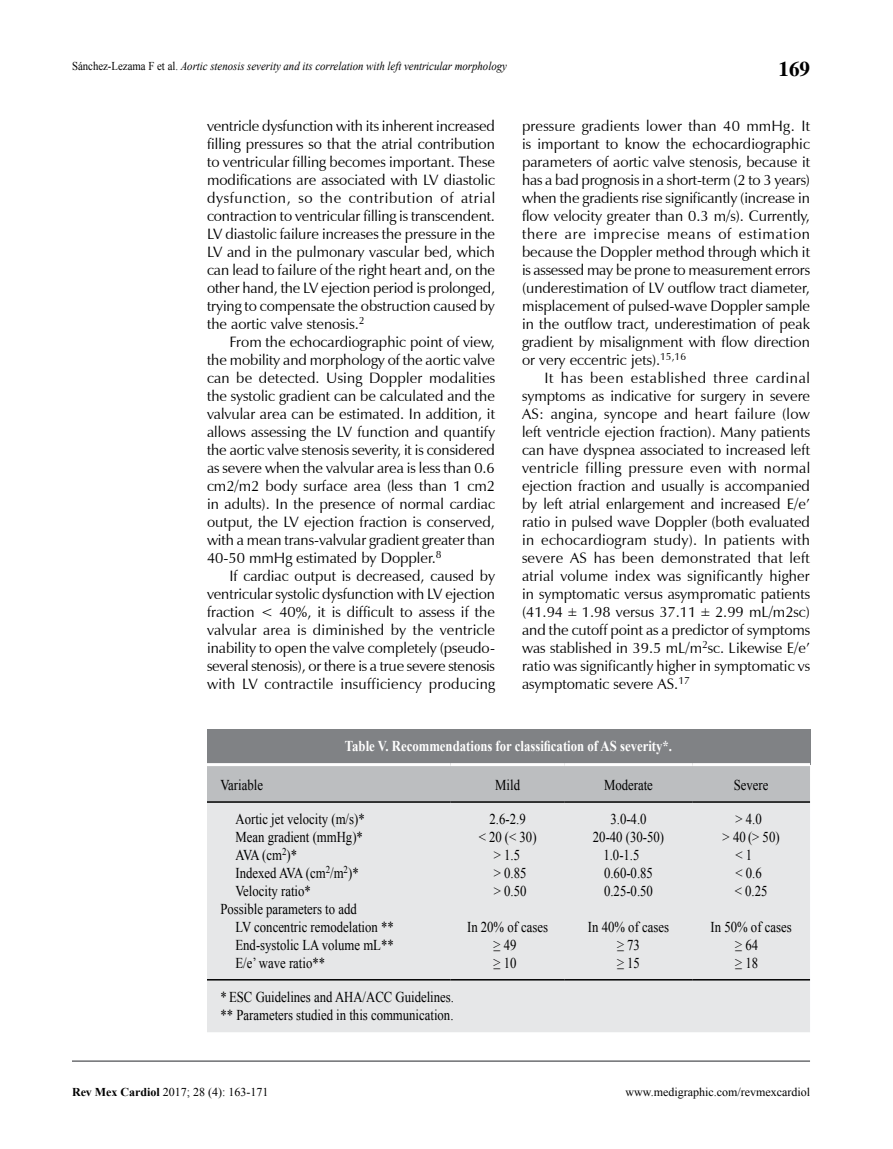
<style>
.page{position:relative;width:893px;height:1149px;background:#fff}
.page>*{position:absolute;margin:0;border:0;box-sizing:border-box;transform-origin:0 0}
.t1{font:700 21px "Times";color:#000}
.t2{font:15px/18px "Zapf Humanist 601 BT";color:#000;text-align:justify}
.t3{font:15px/17.9px "Times New Roman";color:#000;scale:.85 1}
.t4{font:700 15px "Times New Roman";color:#fff;scale:.85 1}
.t5{font:italic 12px "Times New Roman";color:#000;scale:.9 1}
.t6{font:12px "Times New Roman";color:#000}
.s1{font-style:normal}
.s2{font-family:"Times New Roman"}
.s3{font-weight:700}
</style>
<div class="page">
<div style="left:207px;top:728px;width:603px;height:36px;background:#808285"></div>
<div style="left:207px;top:765px;width:603px;height:36px;background:#bcbec0"></div>
<div style="left:207px;top:802px;width:603px;height:229px;background:#e6e7e8"></div>
<hr style="left:207px;top:801px;width:244px;height:1px;background:#000">
<hr style="left:451px;top:801px;width:114px;height:1px;background:#000">
<hr style="left:565px;top:801px;width:127px;height:1px;background:#000">
<hr style="left:692px;top:801px;width:118px;height:1px;background:#000">
<hr style="left:207px;top:978px;width:244px;height:2px;background:#000">
<hr style="left:451px;top:978px;width:114px;height:2px;background:#000">
<hr style="left:565px;top:978px;width:127px;height:2px;background:#000">
<hr style="left:692px;top:978px;width:118px;height:2px;background:#000">
<hr style="left:207px;top:762px;width:244px;height:3px;background:#fff">
<hr style="left:451px;top:762px;width:114px;height:3px;background:#fff">
<hr style="left:565px;top:762px;width:127px;height:3px;background:#fff">
<hr style="left:692px;top:762px;width:118px;height:3px;background:#fff">
<hr style="left:72px;top:1059px;width:738px;height:2px;background:#6d6e71">
<p class="t5" style="left:72px;top:57px;width:485px"><span class="s1">Sánchez-Lezama F et al.</span> Aortic stenosis severity and its correlation with left ventricular morphology</p>
<h1 class="t1" style="left:778px;top:56px;width:33px">169</h1>
<p class="t2" style="left:207px;top:117px;width:290px">ventricle dysfunction with its inherent increased filling pressures so that the atrial contribution to ventricular filling becomes important. These modifications are associated with LV diastolic dysfunction, so the contribution of atrial contraction to ventricular filling is transcendent.<br>LV diastolic failure increases the pressure in the LV and in the pulmonary vascular bed, which can lead to failure of the right heart and, on the other hand, the LV ejection period is prolonged, trying to compensate the obstruction caused by the aortic valve stenosis.<sup>2</sup></p>
<p class="t2" style="left:207px;top:333px;width:290px;text-indent:22px">From the echocardiographic point of view, the mobility and morphology of the aortic valve can be detected. Using Doppler modalities the systolic gradient can be calculated and the valvular area can be estimated. In addition, it allows assessing the LV function and quantify the aortic valve stenosis severity, it is considered as severe when the valvular area is less than 0.6 cm2/m2 body surface area (less than 1 cm2 in adults). In the presence of normal cardiac output, the LV ejection fraction is conserved, with a mean trans-valvular gradient greater than 40-50 mmHg estimated by Doppler.<sup>8</sup></p>
<p class="t2" style="left:207px;top:567px;width:290px;text-indent:22px">If cardiac output is decreased, caused by ventricular systolic dysfunction with LV ejection fraction &lt; 40%, it is difficult to assess if the valvular area is diminished by the ventricle inability to open the valve completely (pseudo&shy;several stenosis), or there is a true severe stenosis with LV contractile insufficiency producing</p>
<p class="t2" style="left:522px;top:117px;width:290px">pressure gradients lower than 40 mmHg. It is important to know the echocardiographic parameters of aortic valve stenosis, because it has a bad prognosis in a short-term (2 to 3 years) when the gradients rise significantly (increase in flow velocity greater than 0.3 m/s). Currently, there are imprecise means of estimation because the Doppler method through which it is assessed may be prone to measurement errors (underestimation of LV outflow tract diameter, misplacement of pulsed-wave Doppler sample in the outflow tract, underestimation of peak gradient by misalignment with flow direction or very eccentric jets).<sup>15,16</sup></p>
<p class="t2" style="left:522px;top:369px;width:290px;text-indent:22px">It has been established three cardinal symptoms as indicative for surgery in severe AS: angina, syncope and heart failure (low left ventricle ejection fraction). Many patients can have dyspnea associated to increased left ventricle filling pressure even with normal ejection fraction and usually is accompanied by left atrial enlargement and increased E/e’ ratio in pulsed wave Doppler (both evaluated in echocardiogram study). In patients with severe AS has been demonstrated that left atrial volume index was significantly higher in symptomatic versus asympromatic patients (41.94 <span class="s2">±</span> 1.98 versus 37.11 <span class="s2">±</span> 2.99 mL/m2sc) and the cutoff point as a predictor of symptoms was stablished in 39.5 mL/m<sup>2</sup>sc. Likewise E/e’ ratio was significantly higher in symptomatic vs asymptomatic severe AS.<sup>17</sup></p>
<p class="t4" style="left:345px;top:735px;width:386px">Table V. Recommendations for classification of AS severity*.</p>
<p class="t3" style="left:221px;top:775px;width:51px">Variable</p>
<p class="t3" style="left:495px;top:775px;width:31px">Mild</p>
<p class="t3" style="left:604px;top:775px;width:59px">Moderate</p>
<p class="t3" style="left:734px;top:775px;width:42px">Severe</p>
<p class="t3" style="left:235px;top:809px;width:154px">Aortic jet velocity (m/s)*</p>
<p class="t3" style="left:490px;top:809px;width:44px">2.6-2.9</p>
<p class="t3" style="left:610px;top:809px;width:44px">3.0-4.0</p>
<p class="t3" style="left:735px;top:809px;width:32px">&gt; 4.0</p>
<p class="t3" style="left:235px;top:827px;width:151px">Mean gradient (mmHg)*</p>
<p class="t3" style="left:479px;top:827px;width:70px">&lt; 20 (&lt; 30)</p>
<p class="t3" style="left:593px;top:827px;width:85px">20-40 (30-50)</p>
<p class="t3" style="left:723px;top:827px;width:69px">&gt; 40 (&gt; 50)</p>
<p class="t3" style="left:235px;top:845px;width:74px">AVA (cm<sup>2</sup>)*</p>
<p class="t3" style="left:494px;top:845px;width:32px">&gt; 1.5</p>
<p class="t3" style="left:603px;top:845px;width:44px">1.0-1.5</p>
<p class="t3" style="left:735px;top:845px;width:21px">&lt; 1</p>
<p class="t3" style="left:235px;top:863px;width:146px">Indexed AVA (cm<sup>2</sup>/m<sup>2</sup>)*</p>
<p class="t3" style="left:494px;top:863px;width:40px">&gt; 0.85</p>
<p class="t3" style="left:604px;top:863px;width:59px">0.60-0.85</p>
<p class="t3" style="left:735px;top:863px;width:32px">&lt; 0.6</p>
<p class="t3" style="left:235px;top:881px;width:90px">Velocity ratio*</p>
<p class="t3" style="left:494px;top:881px;width:40px">&gt; 0.50</p>
<p class="t3" style="left:604px;top:881px;width:59px">0.25-0.50</p>
<p class="t3" style="left:735px;top:881px;width:40px">&lt; 0.25</p>
<p class="t3" style="left:235px;top:899px;width:188px;text-indent:-15px">Possible parameters to add<br>LV concentric remodelation **</p>
<p class="t3" style="left:467px;top:917px;width:97px">In 20% of cases</p>
<p class="t3" style="left:588px;top:917px;width:97px">In 40% of cases</p>
<p class="t3" style="left:711px;top:917px;width:97px">In 50% of cases</p>
<p class="t3" style="left:235px;top:935px;width:188px">End-systolic LA volume mL**</p>
<p class="t3" style="left:494px;top:935px;width:28px">≥ 49</p>
<p class="t3" style="left:617px;top:935px;width:28px">≥ 73</p>
<p class="t3" style="left:735px;top:935px;width:28px">≥ 64</p>
<p class="t3" style="left:235px;top:953px;width:107px">E/e’ wave ratio**</p>
<p class="t3" style="left:494px;top:953px;width:28px">≥ 10</p>
<p class="t3" style="left:617px;top:953px;width:28px">≥ 15</p>
<p class="t3" style="left:735px;top:953px;width:28px">≥ 18</p>
<p class="t3" style="left:220px;top:987px;width:276px">* ESC Guidelines and AHA/ACC Guidelines. ** Parameters studied in this communication.</p>
<p class="t6" style="left:72px;top:1083px;width:198px"><span class="s3">Rev Mex Cardiol</span> 2017; 28 (4): 163-171</p>
<p class="t6" style="left:626px;top:1083px;width:186px">www.medigraphic.com/revmexcardiol</p>
</div>
